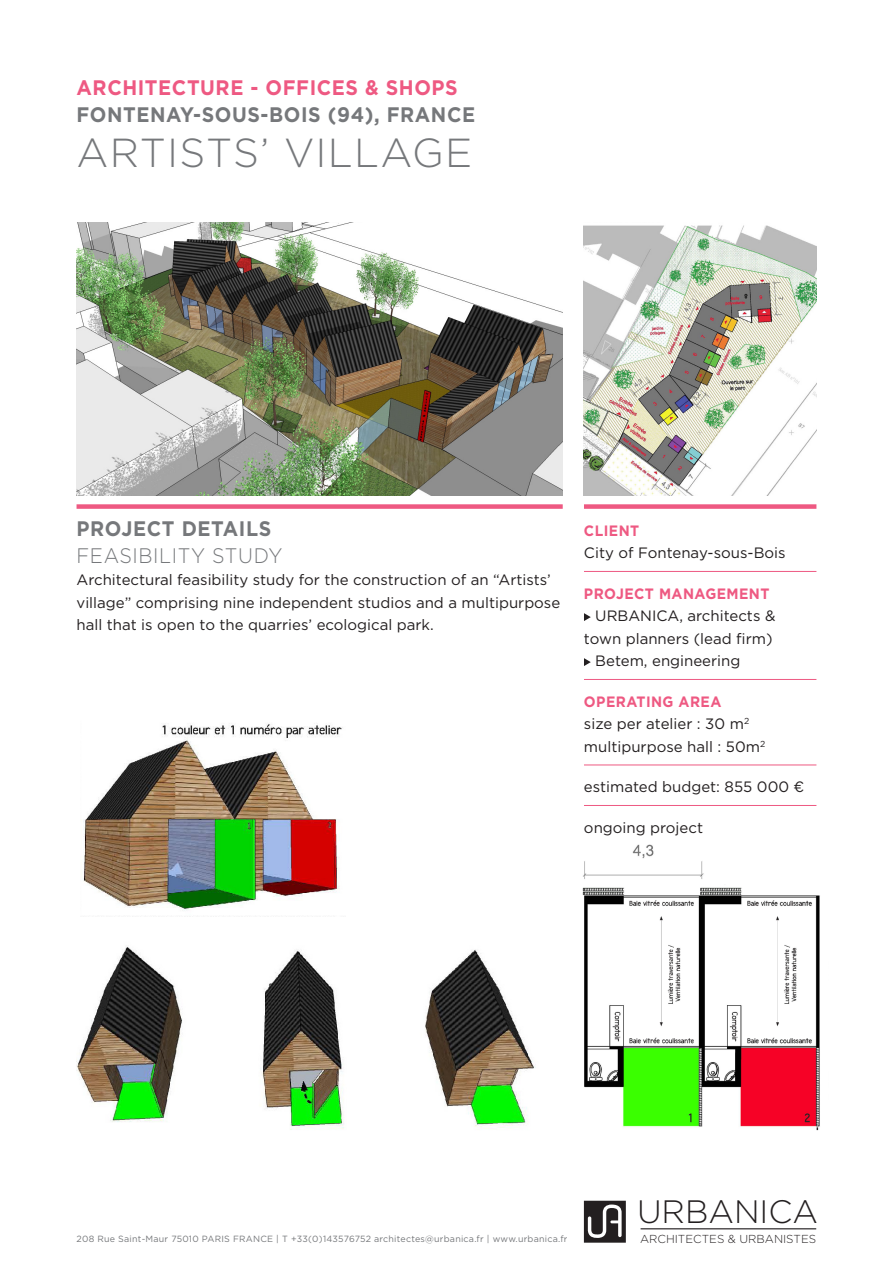
<style>
.page{position:relative;width:893px;height:1263px;background:#fff}
.page>*{position:absolute;margin:0;border:0;box-sizing:border-box;transform-origin:0 0}
.TITRE_02{font:300 40.5px "Gotham";letter-spacing:.03em;color:#76787b}
.t1{font:300 32.4px "Gotham";color:#231f20}
.RUBRIQUE{font:700 21px "Gotham";letter-spacing:.03em;color:#76787b;scale:.93 1}
.RUBRIQUE-2{font:700 21px "Gotham";letter-spacing:.03em;color:#ee5982;scale:.93 1}
.RUBRIQUE-3{font:300 21px "Gotham";letter-spacing:.03em;color:#76787b;scale:.93 1}
.INTERTIRE{font:700 21px "Gotham";letter-spacing:.03em;color:#76787b;scale:.93 1}
.TEXTE{font:15px/22.5px "Gotham";color:#231f20}
.TITRE_ROSE{font:700 15px "Gotham";letter-spacing:.03em;color:#ee5982;scale:.93 1}
.t2{font:300 11.55px "Gotham Rounded";color:#231f20}
.t3{font:9px "Gotham";letter-spacing:.025em;color:#76787b}
</style>
<div class="page">
<svg style="left:584px;top:1201px;width:42px;height:42px"></svg>
<hr style="left:641px;top:1228px;width:175px;height:1px;background:#231f20">
<div style="left:77px;top:504px;width:486px;height:5px;background:#ee5982"></div>
<div style="left:584px;top:504px;width:232px;height:5px;background:#ee5982"></div>
<hr style="left:584px;top:571px;width:232px;height:1px;background:#ee5982">
<hr style="left:584px;top:679px;width:232px;height:1px;background:#ee5982">
<hr style="left:584px;top:764px;width:232px;height:1px;background:#ee5982">
<hr style="left:584px;top:805px;width:232px;height:1px;background:#ee5982">
<svg style="left:584px;top:613px;width:7px;height:8px"></svg>
<svg style="left:584px;top:658px;width:7px;height:8px"></svg>
<img style="left:584px;top:225px;width:232px;height:270px">
<img style="left:77px;top:222px;width:486px;height:273px">
<img style="left:582px;top:844px;width:238px;height:286px">
<img style="left:77px;top:916px;width:459px;height:214px">
<img style="left:83px;top:724px;width:260px;height:187px">
<p class="RUBRIQUE-2" style="left:77px;top:73px;width:411px">ARCHITECTURE - OFFICES &amp; SHOPS</p>
<p class="RUBRIQUE" style="left:77px;top:100px;width:430px">FONTENAY-SOUS-BOIS (94), FRANCE</p>
<p class="TITRE_02" style="left:77px;top:127px;width:397px">ARTISTS’ VILLAGE</p>
<p class="INTERTIRE" style="left:77px;top:514px;width:211px">PROJECT DETAILS</p>
<p class="RUBRIQUE-3" style="left:77px;top:542px;width:223px">FEASIBILITY STUDY</p>
<p class="TEXTE" style="left:77px;top:568px;width:485px">Architectural feasibility study for the construction of an “Artists’ village” comprising nine independent studios and a multipurpose hall that is open to the quarries’ ecological park.</p>
<p class="TITRE_ROSE" style="left:584px;top:520px;width:61px">CLIENT</p>
<p class="TEXTE" style="left:584px;top:541px;width:203px">City of Fontenay-sous-Bois</p>
<p class="TITRE_ROSE" style="left:584px;top:583px;width:201px">PROJECT MANAGEMENT</p>
<p class="TEXTE" style="left:584px;top:604px;width:193px;text-align:right">URBANICA, architects &amp; town planners (lead firm)</p>
<p class="TEXTE" style="left:595px;top:649px;width:147px">Betem, engineering</p>
<p class="TITRE_ROSE" style="left:584px;top:691px;width:149px">OPERATING AREA</p>
<p class="TEXTE" style="left:584px;top:712px;width:167px">size per atelier : 30 m<sup>2</sup></p>
<p class="TEXTE" style="left:584px;top:735px;width:183px">multipurpose hall : 50m<sup>2</sup></p>
<p class="TEXTE" style="left:584px;top:775px;width:222px">estimated budget: 855 000 €</p>
<p class="TEXTE" style="left:584px;top:816px;width:121px">ongoing project</p>
<p class="t3" style="left:77px;top:1233px;width:492px">208 Rue Saint-Maur 75010 PARIS FRANCE | T +33(0)143576752 architectes@urbanica.fr | www.urbanica.fr</p>
<h2 class="t1" style="left:637px;top:1191px;width:183px">URBANICA</h2>
<p class="t2" style="left:640px;top:1231px;width:178px">ARCHITECTES &amp; URBANISTES</p>
</div>
